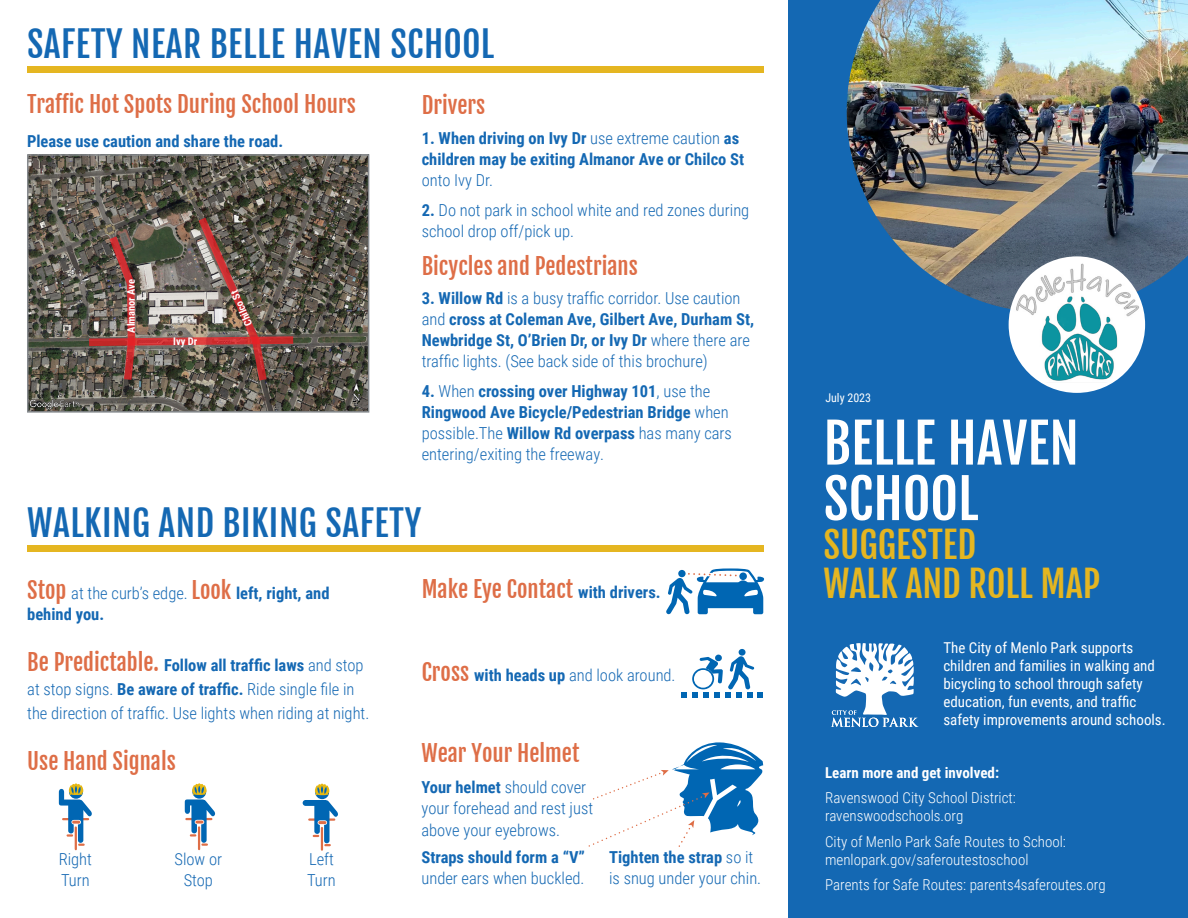
<style>
.page{position:relative;width:1188px;height:918px;background:#fff}
.page>*{position:absolute;margin:0;border:0;box-sizing:border-box;transform-origin:0 0}
.t1{font:54px/55.5px "Fjalla One";color:#fff}
.t2{font:36px/39px "Fjalla One";color:#e5b621}
.t3{font:35.25px "Fjalla One";letter-spacing:.015em;color:#1468b3}
.t4{font:22.5px "Fjalla One";color:#de6e47}
.t5{font:300 16.5px/21px "Roboto Condensed";color:#1468b3}
.t6{font:700 16.5px/21px "Roboto Condensed";color:#1468b3}
.t7{font:300 15px/18px "Roboto Condensed";color:#fff}
.t8{font:15px/18px "Roboto Condensed";color:#fff}
.t9{font:700 15px "Roboto Condensed";color:#fff}
.t10{font:12px "Roboto Condensed";color:#fff}
.t11{font:700 10.5px "Roboto Condensed";color:#fff}
.s1{font-weight:300}
.s2{font-weight:700}
.s3{font-family:"Fjalla One";font-weight:400;font-size:22.5px;color:#de6e47}
.s4{font-family:"Roboto Condensed";font-weight:700;font-size:16.5px;color:#1468b3}
</style>
<div class="page">
<div style="left:788px;top:0;width:400px;height:918px;background:#1468b3"></div>
<svg style="left:831px;top:643px;width:87px;height:84px"></svg>
<img style="left:847px;top:0;width:341px;height:313px">
<img style="left:1010px;top:260px;width:134px;height:123px">
<div style="left:1009px;top:256px;width:136px;height:137px;border:3px solid #fff;border-radius:50%"></div>
<div style="left:27px;top:67px;width:737px;height:6px;background:#e5b621"></div>
<div style="left:27px;top:545px;width:737px;height:6px;background:#e5b621"></div>
<hr style="left:321px;top:828px;width:2px;height:22px;background:#de6e47">
<svg style="left:303px;top:784px;width:35px;height:62px"></svg>
<hr style="left:198px;top:827px;width:2px;height:22px;background:#de6e47">
<svg style="left:185px;top:783px;width:31px;height:63px"></svg>
<hr style="left:75px;top:828px;width:2px;height:21px;background:#de6e47">
<svg style="left:59px;top:783px;width:33px;height:63px"></svg>
<svg style="left:666px;top:568px;width:98px;height:46px"></svg>
<svg style="left:589px;top:742px;width:174px;height:105px"></svg>
<div style="left:738px;top:649px;width:8px;height:7px;background:#0066b3;border-radius:50%"></div>
<svg style="left:681px;top:655px;width:82px;height:43px"></svg>
<img style="left:30px;top:157px;width:336px;height:253px">
<img style="left:30px;top:398px;width:50px;height:12px">
<div style="left:27px;top:154px;width:342px;height:259px;border:2px solid #868a8e"></div>
<img style="left:88px;top:216px;width:207px;height:166px">
<svg style="left:352px;top:379px;width:10px;height:24px"></svg>
<h3 class="t3" style="left:27px;top:22px;width:469px">SAFETY NEAR BELLE HAVEN SCHOOL</h3>
<h3 class="t4" style="left:27px;top:90px;width:330px">Traffic Hot Spots During School Hours</h3>
<p class="t6" style="left:27px;top:130px;width:258px">Please use caution and share the road.</p>
<h3 class="t4" style="left:422px;top:92px;width:65px">Drivers</h3>
<p class="t6" style="left:422px;top:127px;width:324px">1. When driving on Ivy Dr <span class="s1">use extreme caution</span> as children may be exiting Almanor Ave or Chilco St</p>
<p class="t5" style="left:422px;top:169px;width:73px">onto Ivy Dr.</p>
<p class="t5" style="left:422px;top:199px;width:329px"><span class="s2">2.</span> Do not park in school white and red zones during school drop off/pick up.</p>
<h3 class="t4" style="left:422px;top:252px;width:218px">Bicycles and Pedestrians</h3>
<p class="t5" style="left:422px;top:287px;width:334px"><span class="s2">3. Willow Rd</span> is a busy traffic corridor. Use caution and <span class="s2">cross at Coleman Ave, Gilbert Ave, Durham St, Newbridge St, O’Brien Dr, or Ivy Dr</span> where there are traffic lights. (See back side of this brochure)</p>
<p class="t6" style="left:422px;top:380px;width:312px">4. <span class="s1">When</span> crossing over Highway 101<span class="s1">, use the </span>Ringwood Ave Bicycle/Pedestrian Bridge <span class="s1">when possible.The</span> Willow Rd overpass <span class="s1">has many cars entering/exiting the freeway.</span></p>
<p class="t11" style="left:124px;top:333px;width:55px;rotate:-90deg">Almanor Ave</p>
<p class="t11" style="left:242px;top:328px;width:39px;rotate:-114deg">Chilco St</p>
<p class="t11" style="left:173px;top:334px;width:26px">Ivy Dr</p>
<h3 class="t3" style="left:27px;top:501px;width:395px">WALKING AND BIKING SAFETY</h3>
<p class="t6" style="left:27px;top:582px;width:304px"><span class="s3">Stop</span> <span class="s1">at the curb’s edge.</span> <span class="s3">Look</span> left, right, and behind you.</p>
<p class="t5" style="left:27px;top:653px;width:344px;line-height:24px"><span class="s3">Be Predictable.</span> <span class="s2">Follow all traffic laws</span> and stop at stop signs. <span class="s2">Be aware of traffic.</span> Ride single file in the direction of traffic. Use lights when riding at night.</p>
<h3 class="t4" style="left:27px;top:747px;width:150px">Use Hand Signals</h3>
<p class="t5" style="left:59px;top:848px;width:35px">Right<br>Turn</p>
<p class="t5" style="left:174px;top:848px;width:49px;text-align:center">Slow or<br>Stop</p>
<p class="t5" style="left:307px;top:848px;width:30px">Left<br>Turn</p>
<h3 class="t4" style="left:422px;top:576px;width:240px">Make Eye Contact <span class="s4">with drivers.</span></h3>
<p class="t5" style="left:422px;top:664px;width:255px"><span class="s3">Cross</span> <span class="s2">with heads up</span> and look around.</p>
<h3 class="t4" style="left:421px;top:739px;width:160px">Wear Your Helmet</h3>
<p class="t5" style="left:421px;top:777px;width:173px"><span class="s2">Your helmet</span> should cover your forehead and rest just above your eyebrows.</p>
<p class="t6" style="left:421px;top:846px;width:165px">Straps should form a “V”</p>
<p class="t5" style="left:421px;top:867px;width:165px">under ears when buckled.</p>
<p class="t5" style="left:609px;top:846px;width:154px"><span class="s2">Tighten the strap</span> so it is snug under your chin.</p>
<p class="t10" style="left:825px;top:389px;width:47px">July 2023</p>
<h1 class="t1" style="left:824px;top:416px;width:257px">BELLE HAVEN<br>SCHOOL</h1>
<h2 class="t2" style="left:824px;top:525px;width:278px">SUGGESTED<br>WALK AND ROLL MAP</h2>
<p class="t8" style="left:943px;top:639px;width:224px">The City of Menlo Park supports children and families in walking and bicycling to school through safety education, fun events, and traffic safety improvements around schools.</p>
<p class="t9" style="left:825px;top:762px;width:176px">Learn more and get involved:</p>
<p class="t7" style="left:825px;top:788px;width:192px">Ravenswood City School District: ravenswoodschools.org</p>
<p class="t7" style="left:825px;top:832px;width:242px">City of Menlo Park Safe Routes to School: menlopark.gov/saferoutestoschool</p>
<p class="t7" style="left:825px;top:875px;width:282px">Parents for Safe Routes: parents4saferoutes.org</p>
</div>
